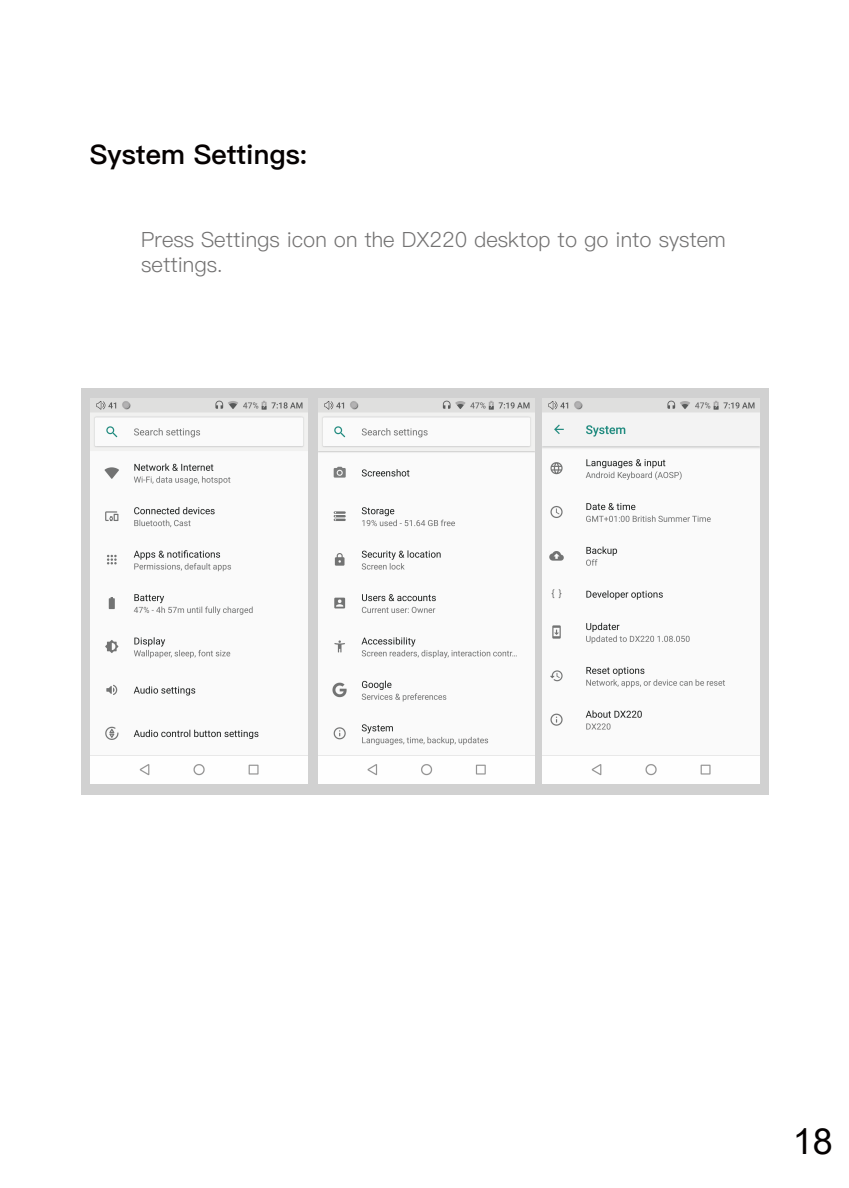
<style>
.page{position:relative;width:849px;height:1188px;background:#fff}
.page>*{position:absolute;margin:0;border:0;box-sizing:border-box;transform-origin:0 0}
.t1{font:36px "Arial";color:#040000}
.t2{font:27px "Ping Fang SC Heavy";color:#050101}
.t3{font:21px/25.2px "Ping Fang SC Regular";color:#727171}
</style>
<div class="page">
<div style="left:81px;top:389px;width:687px;height:406px;background:#d1d1d1"></div>
<img style="left:91px;top:399px;width:216px;height:384px">
<img style="left:318px;top:399px;width:216px;height:384px">
<img style="left:543px;top:399px;width:216px;height:384px">
<p class="t2" style="left:90px;top:138px;width:219px">System Settings:</p>
<p class="t3" style="left:141px;top:227px;width:586px">Press Settings icon on the DX220 desktop to go into system settings.</p>
<h1 class="t1" style="left:793px;top:1117px;width:42px">18</h1>
</div>
